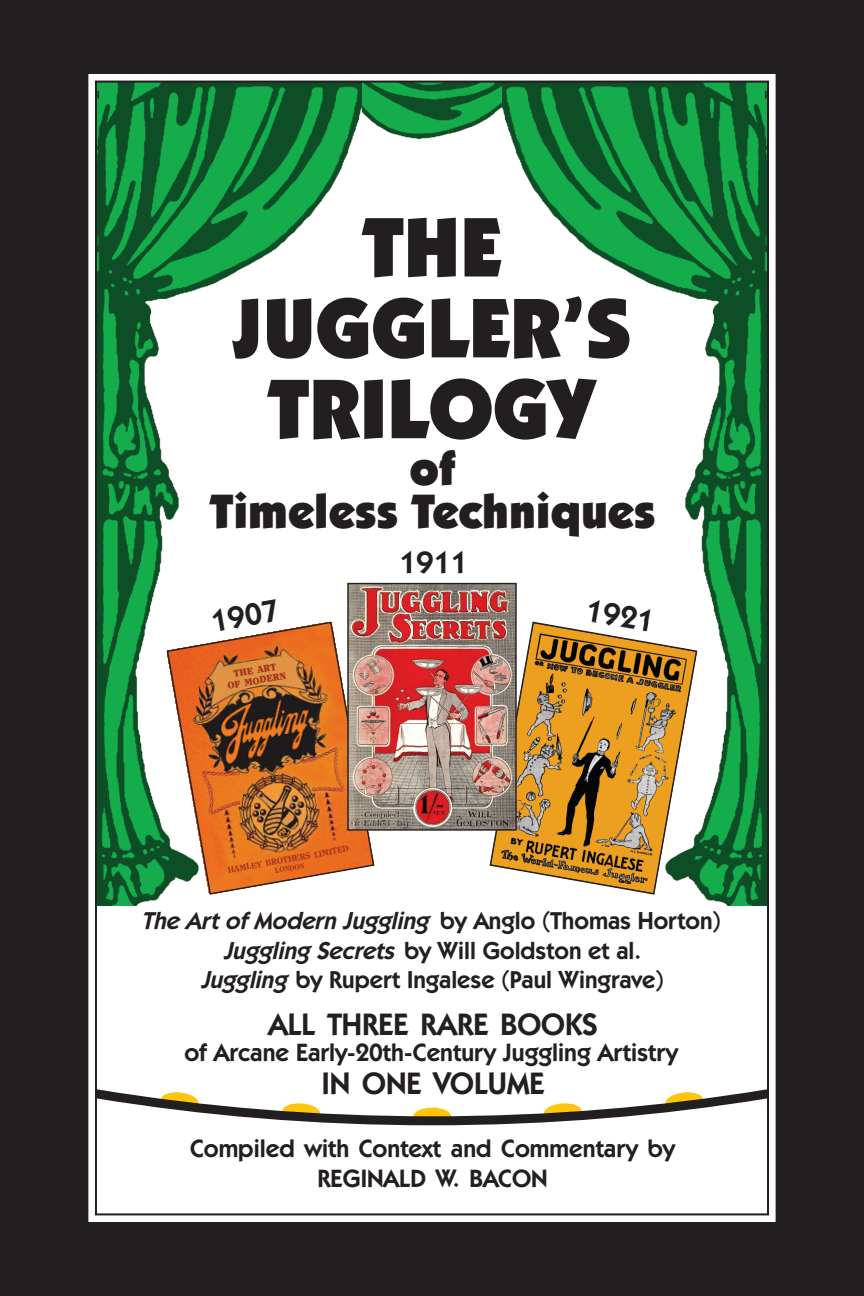
<style>
.page{position:relative;width:864px;height:1296px;background:#231f20}
.page>*{position:absolute;margin:0;border:0;box-sizing:border-box;transform-origin:0 0}
.t1{font:900 84px/80.8px "Kabel IT Cby BT";color:#231f20;text-align:center}
.t2{font:900 48px/43.2px "Kabel IT Cby BT";color:#231f20;text-align:center}
.t3{font:600 31px/59.4px "Kabel IT Cby BT";color:#231f20;text-align:center}
.t4{font:600 25px/30px "Kabel IT Cby BT";color:#231f20;text-align:center}
.t5{font:600 24.4px/29.2px "Kabel IT Cby BT";color:#231f20;text-align:center}
.t6{font:10px/10.4px "Clearface Black DTC";color:#a33321;text-align:center}
.t7{font:9px "Clearface Heavy DTC";color:#a33321}
.t8{font:7.6px "Clearface Heavy DTC";color:#a33321}
.s1{font-style:italic}
</style>
<div class="page">
<div style="left:88px;top:74px;width:688px;height:1148px;background:#fff"></div>
<svg style="left:88px;top:1083px;width:688px;height:47px"></svg>
<img style="left:361px;top:84px;width:142px;height:65px">
<img style="left:98px;top:84px;width:263px;height:821px">
<img style="left:503px;top:84px;width:263px;height:821px">
<img style="left:166px;top:621px;width:209px;height:275px">
<svg style="left:489px;top:621px;width:209px;height:275px;background:#c49b56"></svg>
<img style="left:349px;top:585px;width:166px;height:244px">
<div style="left:347px;top:583px;width:170px;height:248px;border:1px solid #231f20"></div>
<h1 class="t1" style="left:233px;top:214px;width:400px">THE<br>JUGGLER’S<br>TRILOGY</h1>
<h2 class="t2" style="left:210px;top:451px;width:447px">of<br>Timeless Techniques</h2>
<p class="t3" style="left:206px;top:595px;width:70px;rotate:-10deg">1907</p>
<p class="t6" style="left:225px;top:671px;width:61px;rotate:-10deg">THE ART<br>OF MODERN</p>
<p class="t3" style="left:399px;top:535px;width:70px">1911</p>
<p class="t7" style="left:227px;top:866px;width:124px;rotate:-10deg">HAMLEY BROTHERS LIMITED</p>
<p class="t8" style="left:275px;top:867px;width:31px;rotate:-10deg">LONDON</p>
<p class="t3" style="left:591px;top:583px;width:70px;rotate:10deg">1921</p>
<p class="t5" style="left:142px;top:908px;width:581px"><span class="s1">The Art of Modern Juggling</span> by Anglo (Thomas Horton)<br><span class="s1">Juggling Secrets</span> by Will Goldston et al.<br><span class="s1">Juggling</span> by Rupert Ingalese (Paul Wingrave)</p>
<p class="t3" style="left:268px;top:997px;width:331px">ALL THREE RARE BOOKS<br>IN ONE VOLUME</p>
<p class="t4" style="left:184px;top:1039px;width:495px">of Arcane Early-20th-Century Juggling Artistry</p>
<p class="t4" style="left:190px;top:1136px;width:487px">Compiled with Context and Commentary by<br>REGINALD W. BACON</p>
</div>
